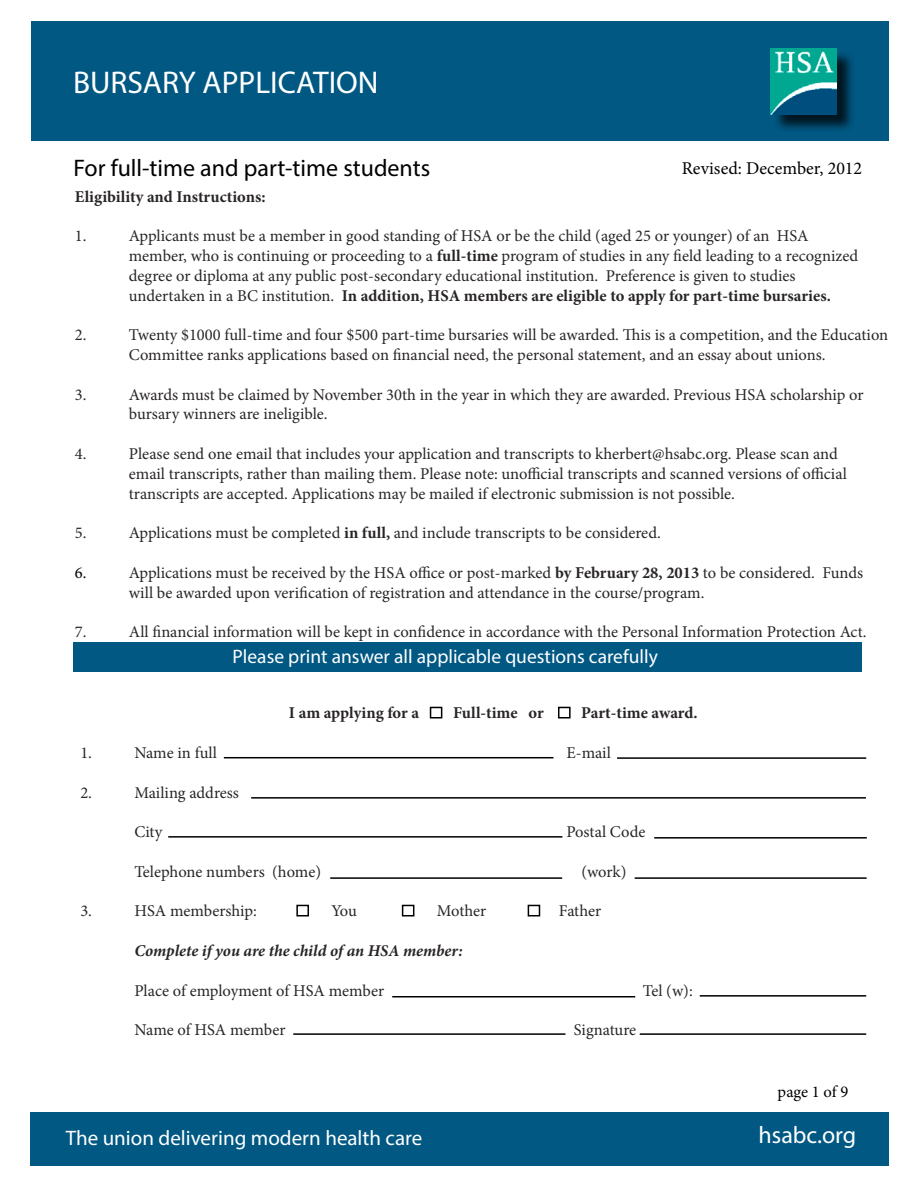
<style>
.page{position:relative;width:918px;height:1188px;background:#fff}
.page>*{position:absolute;margin:0;border:0;box-sizing:border-box;transform-origin:0 0}
.t1{font:31.5px "Myriad Pro";color:#fff}
.t2{font:24px "Myriad Pro";color:#000}
.t3{font:24px "Myriad Pro";color:#fff}
.t4{font:21px "Myriad Pro";color:#fff}
.t5{font:19.5px "Myriad Pro";color:#fff}
.t6{font:18px "Minion Pro";color:#000}
.t7{font:16.5px/19.8px "Minion Pro";color:#292526}
.t8{font:700 16.5px "Minion Pro";letter-spacing:-.005em;color:#292526}
.t9{font:italic 700 16.5px "Minion Pro";letter-spacing:-.005em;color:#292526}
.t10{font:16.5px "Minion Pro";letter-spacing:-.005em;color:#000}
.s1{font-weight:700}
</style>
<div class="page">
<div style="left:30px;top:1112px;width:859px;height:54px;background:#005883"></div>
<div style="left:430px;top:707px;width:12px;height:11px;border:2px solid #000"></div>
<div style="left:558px;top:707px;width:13px;height:11px;border:2px solid #000"></div>
<div style="left:296px;top:905px;width:13px;height:11px;border:2px solid #000"></div>
<div style="left:402px;top:905px;width:12px;height:11px;border:2px solid #000"></div>
<div style="left:528px;top:905px;width:12px;height:11px;border:2px solid #000"></div>
<hr style="left:224px;top:757px;width:330px;height:1px;background:#000">
<hr style="left:251px;top:797px;width:615px;height:2px;background:#000">
<hr style="left:330px;top:877px;width:232px;height:2px;background:#000">
<hr style="left:635px;top:877px;width:232px;height:2px;background:#000">
<hr style="left:168px;top:836px;width:394px;height:2px;background:#000">
<hr style="left:654px;top:837px;width:213px;height:2px;background:#000">
<hr style="left:617px;top:757px;width:249px;height:2px;background:#000">
<hr style="left:392px;top:996px;width:243px;height:2px;background:#000">
<hr style="left:293px;top:1033px;width:273px;height:2px;background:#000">
<hr style="left:700px;top:995px;width:166px;height:2px;background:#000">
<hr style="left:640px;top:1033px;width:226px;height:2px;background:#000">
<div style="left:31px;top:22px;width:858px;height:119px;background:#005883"></div>
<div style="left:773px;top:51px;width:82px;height:82px;background:#000;opacity:.75"></div>
<img style="left:771px;top:49px;width:65px;height:65px">
<div style="left:73px;top:642px;width:788px;height:30px;background:#005883"></div>
<h1 class="t1" style="left:73px;top:63px;width:307px">BURSARY APPLICATION</h1>
<h2 class="t2" style="left:74px;top:153px;width:358px">For full-time and part-time students</h2>
<p class="t8" style="left:75px;top:185px;width:192px">Eligibility and Instructions:</p>
<p class="t7" style="left:75px;top:226px;width:13px">1.</p>
<p class="t7" style="left:129px;top:226px;width:731px">Applicants must be a member in good standing of HSA or be the child (aged 25 or younger) of an HSA member, who is continuing or proceeding to a <span class="s1">full-time</span> program of studies in any field leading to a recognized degree or diploma at any public post-secondary educational institution. Preference is given to studies undertaken in a BC institution. <span class="s1">In addition, HSA members are eligible to apply for part-time bursaries.</span></p>
<p class="t7" style="left:75px;top:325px;width:13px">2.</p>
<p class="t7" style="left:129px;top:325px;width:761px">Twenty $1000 full-time and four $500 part-time bursaries will be awarded. This is a competition, and the Education<br>Committee ranks applications based on financial need, the personal statement, and an essay about unions.</p>
<p class="t7" style="left:75px;top:385px;width:13px">3.</p>
<p class="t7" style="left:129px;top:385px;width:736px">Awards must be claimed by November 30th in the year in which they are awarded. Previous HSA scholarship or bursary winners are ineligible.</p>
<p class="t7" style="left:75px;top:444px;width:13px">4.</p>
<p class="t7" style="left:129px;top:444px;width:720px">Please send one email that includes your application and transcripts to kherbert@hsabc.org. Please scan and email transcripts, rather than mailing them. Please note: unofficial transcripts and scanned versions of official transcripts are accepted. Applications may be mailed if electronic submission is not possible.</p>
<p class="t7" style="left:75px;top:523px;width:13px">5.</p>
<p class="t7" style="left:129px;top:523px;width:533px">Applications must be completed <span class="s1">in full,</span> and include transcripts to be considered.</p>
<p class="t10" style="left:75px;top:561px;width:13px">6.</p>
<p class="t7" style="left:129px;top:563px;width:736px">Applications must be received by the HSA office or post-marked <span class="s1">by February 28, 2013</span> to be considered. Funds will be awarded upon verification of registration and attendance in the course/program.</p>
<p class="t7" style="left:75px;top:622px;width:13px">7.</p>
<p class="t7" style="left:129px;top:622px;width:739px">All financial information will be kept in confidence in accordance with the Personal Information Protection Act.</p>
<p class="t6" style="left:682px;top:156px;width:182px">Revised: December, 2012</p>
<p class="t5" style="left:233px;top:644px;width:427px">Please print answer all applicable questions carefully</p>
<p class="t8" style="left:289px;top:702px;width:132px">I am applying for a</p>
<p class="t8" style="left:453px;top:702px;width:92px">Full-time or</p>
<p class="t8" style="left:581px;top:702px;width:118px">Part-time award.</p>
<p class="t7" style="left:80px;top:743px;width:13px">1.</p>
<p class="t7" style="left:134px;top:743px;width:84px">Name in full</p>
<p class="t7" style="left:566px;top:743px;width:46px">E-mail</p>
<p class="t7" style="left:80px;top:783px;width:13px">2.</p>
<p class="t7" style="left:134px;top:783px;width:106px">Mailing address</p>
<p class="t7" style="left:134px;top:822px;width:29px">City</p>
<p class="t7" style="left:566px;top:822px;width:81px">Postal Code</p>
<p class="t7" style="left:134px;top:862px;width:188px">Telephone numbers (home)</p>
<p class="t7" style="left:581px;top:862px;width:47px">(work)</p>
<p class="t7" style="left:80px;top:901px;width:13px">3.</p>
<p class="t7" style="left:134px;top:901px;width:124px">HSA membership:</p>
<p class="t7" style="left:331px;top:901px;width:27px">You</p>
<p class="t7" style="left:437px;top:901px;width:51px">Mother</p>
<p class="t7" style="left:559px;top:901px;width:44px">Father</p>
<p class="t9" style="left:134px;top:939px;width:330px">Complete if you are the child of an HSA member:</p>
<p class="t7" style="left:134px;top:981px;width:251px">Place of employment of HSA member</p>
<p class="t7" style="left:643px;top:981px;width:51px">Tel (w):</p>
<p class="t7" style="left:134px;top:1020px;width:153px">Name of HSA member</p>
<p class="t7" style="left:574px;top:1020px;width:64px">Signature</p>
<p class="t10" style="left:778px;top:1081px;width:72px">page 1 of 9</p>
<p class="t4" style="left:66px;top:1125px;width:358px">The union delivering modern health care</p>
<h2 class="t3" style="left:759px;top:1121px;width:99px">hsabc.org</h2>
</div>
